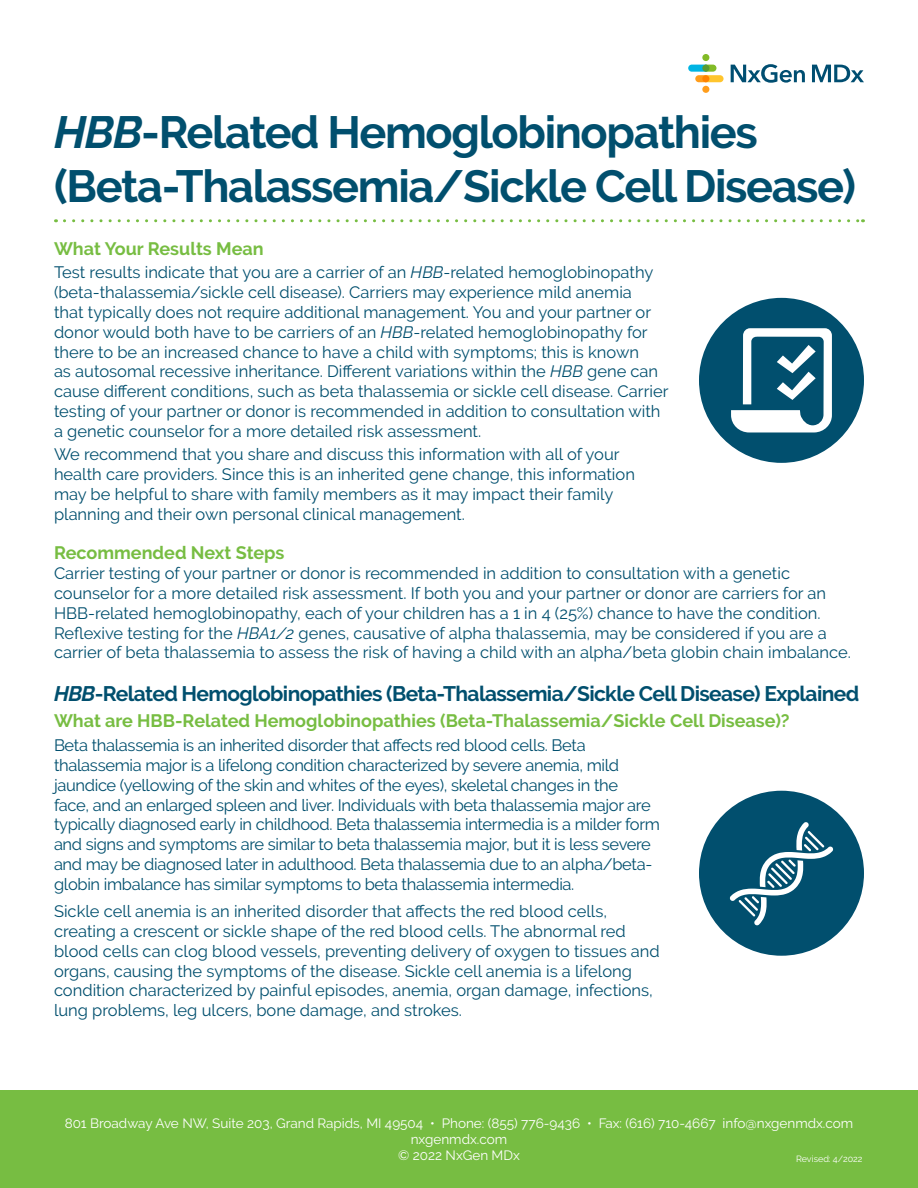
<style>
.page{position:relative;width:918px;height:1188px;background:#fff}
.page>*{position:absolute;margin:0;border:0;box-sizing:border-box;transform-origin:0 0}
.t1{font:700 45px/54px "Raleway";letter-spacing:-.03em;color:#014f6e}
.t2{font:700 21px "Raleway";letter-spacing:-.03em;color:#014f6e}
.t3{font:700 18px "Raleway";color:#77bd42}
.t4{font:16.5px/19.8px "Raleway";color:#014f6e}
.t5{font:16.5px/19.8px "Raleway";letter-spacing:-.02em;color:#014f6e}
.t6{font:13.5px/16.2px "Raleway";color:#fff;text-align:center}
.t7{font:9px "Raleway";color:#fff}
.s1{font-style:italic}
</style>
<div class="page">
<svg style="left:812px;top:65px;width:52px;height:17px"></svg>
<svg style="left:731px;top:64px;width:74px;height:19px"></svg>
<svg style="left:688px;top:65px;width:36px;height:17px"></svg>
<div style="left:702px;top:54px;width:7px;height:7px;background:#82bb27;border-radius:50%"></div>
<div style="left:702px;top:86px;width:7px;height:7px;background:#ff9d1b;border-radius:50%"></div>
<div style="left:702px;top:65px;width:7px;height:7px;background:#589b31;border-radius:50%"></div>
<div style="left:702px;top:75px;width:7px;height:7px;background:#ff8200;border-radius:50%"></div>
<div style="left:699px;top:298px;width:165px;height:165px;background:#014f6e;border-radius:50%"></div>
<svg style="left:731px;top:328px;width:101px;height:104px"></svg>
<svg style="left:64px;top:219px;width:799px;height:3px"></svg>
<div style="left:699px;top:791px;width:165px;height:165px;background:#014f6e;border-radius:50%"></div>
<svg style="left:730px;top:822px;width:103px;height:104px"></svg>
<div style="left:0;top:1091px;width:918px;height:97px;background:#77bd42"></div>
<p class="t1" style="left:54px;top:105px;width:804px"><span class="s1">HBB</span>-Related Hemoglobinopathies (Beta-Thalassemia/Sickle Cell Disease)</p>
<p class="t3" style="left:54px;top:239px;width:211px">What Your Results Mean</p>
<p class="t4" style="left:54px;top:263px;width:616px">Test results indicate that you are a carrier of an <span class="s1">HBB</span>-related hemoglobinopathy (beta-thalassemia/sickle cell disease). Carriers may experience mild anemia<br>that typically does not require additional management. You and your partner or donor would both have to be carriers of an <span class="s1">HBB</span>-related hemoglobinopathy for there to be an increased chance to have a child with symptoms; this is known<br>as autosomal recessive inheritance. Different variations within the <span class="s1">HBB</span> gene can cause different conditions, such as beta thalassemia or sickle cell disease. Carrier testing of your partner or donor is recommended in addition to consultation with a genetic counselor for a more detailed risk assessment.</p>
<p class="t4" style="left:54px;top:445px;width:582px">We recommend that you share and discuss this information with all of your health care providers. Since this is an inherited gene change, this information may be helpful to share with family members as it may impact their family planning and their own personal clinical management.</p>
<p class="t3" style="left:54px;top:543px;width:232px">Recommended Next Steps</p>
<p class="t4" style="left:54px;top:564px;width:798px">Carrier testing of your partner or donor is recommended in addition to consultation with a genetic counselor for a more detailed risk assessment. If both you and your partner or donor are carriers for an HBB-related hemoglobinopathy, each of your children has a 1 in 4 (25%) chance to have the condition.<br>Reflexive testing for the <span class="s1">HBA1/2</span> genes, causative of alpha thalassemia, may be considered if you are a carrier of beta thalassemia to assess the risk of having a child with an alpha/beta globin chain imbalance.</p>
<p class="t2" style="left:54px;top:681px;width:807px"><span class="s1">HBB</span>-Related Hemoglobinopathies (Beta-Thalassemia/Sickle Cell Disease) Explained</p>
<p class="t3" style="left:54px;top:710px;width:737px">What are HBB-Related Hemoglobinopathies (Beta-Thalassemia/Sickle Cell Disease)?</p>
<p class="t5" style="left:54px;top:735px;width:607px">Beta thalassemia is an inherited disorder that affects red blood cells. Beta thalassemia major is a lifelong condition characterized by severe anemia, mild jaundice (yellowing of the skin and whites of the eyes), skeletal changes in the<br>face, and an enlarged spleen and liver. Individuals with beta thalassemia major are typically diagnosed early in childhood. Beta thalassemia intermedia is a milder form and signs and symptoms are similar to beta thalassemia major, but it is less severe and may be diagnosed later in adulthood. Beta thalassemia due to an alpha/beta&shy;globin imbalance has similar symptoms to beta thalassemia intermedia.</p>
<p class="t4" style="left:54px;top:901px;width:607px">Sickle cell anemia is an inherited disorder that affects the red blood cells, creating a crescent or sickle shape of the red blood cells. The abnormal red blood cells can clog blood vessels, preventing delivery of oxygen to tissues and organs, causing the symptoms of the disease. Sickle cell anemia is a lifelong condition characterized by painful episodes, anemia, organ damage, infections, lung problems, leg ulcers, bone damage, and strokes.</p>
<p class="t6" style="left:65px;top:1115px;width:790px">801 Broadway Ave NW, Suite 203, Grand Rapids, MI 49504 • Phone: (855) 776-9436 • Fax: (616) 710-4667 info@nxgenmdx.com nxgenmdx.com</p>
<p class="t6" style="left:398px;top:1147px;width:123px">© 2022 NxGen MDx</p>
<p class="t7" style="left:796px;top:1154px;width:68px">Revised: 4/2022</p>
</div>
